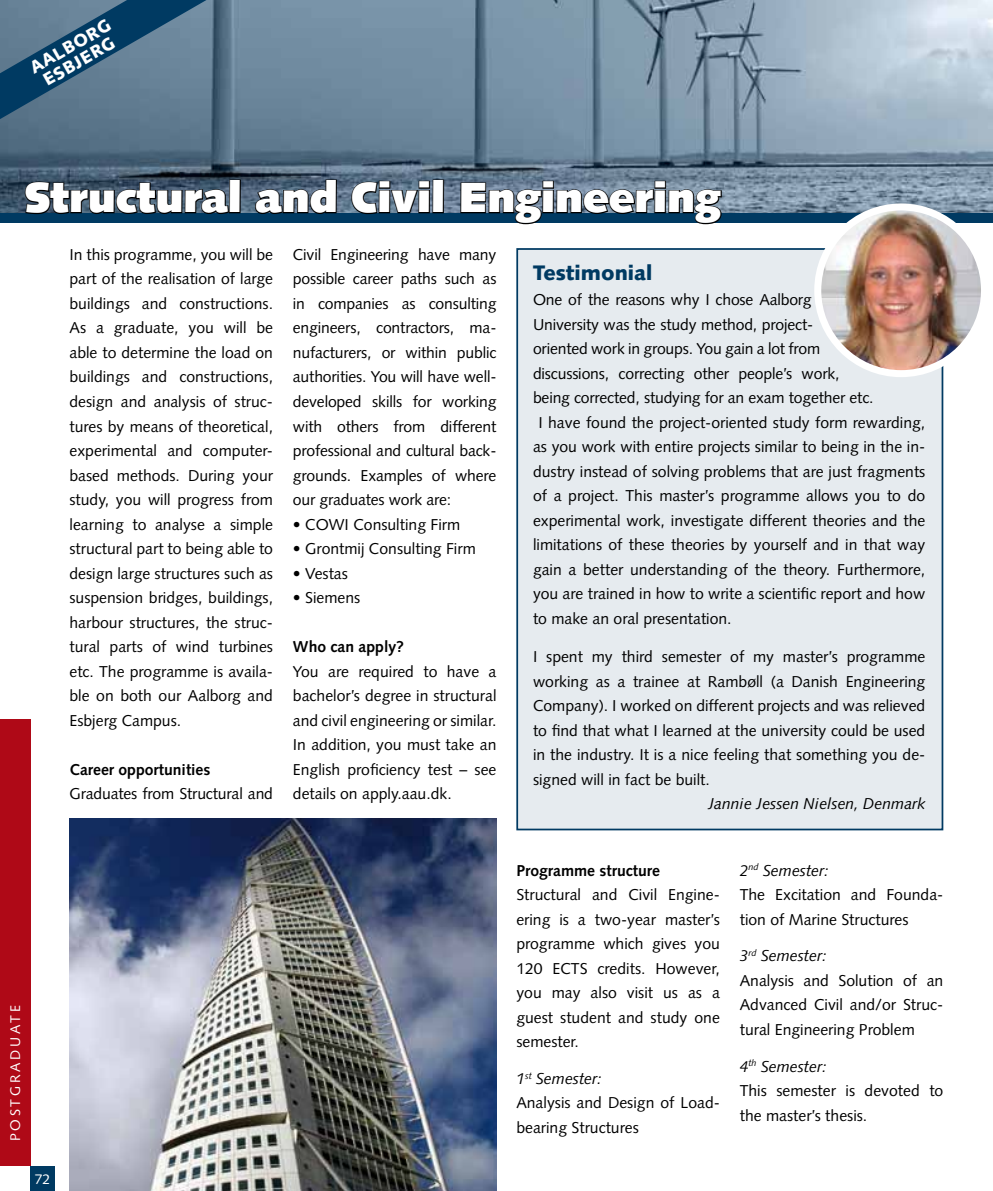
<style>
.page{position:relative;width:993px;height:1191px;background:#fff}
.page>*{position:absolute;margin:0;border:0;box-sizing:border-box;transform-origin:0 0}
.t1{font:900 42px "Syntax LT";color:#fff}
.t2{font:900 21px "Syntax LT";color:#003a62}
.t3{font:900 17.5px/17.5px "Syntax LT";color:#fff;text-align:center}
.t4{font:15.75px/24.5px "Syntax LT";color:#000}
.t5{font:700 15.75px "Syntax LT";color:#000}
.t6{font:italic 15.75px "Syntax LT";color:#000}
.t7{font:14px "Syntax LT";color:#fff}
.s1{font-style:italic}
</style>
<div class="page">
<div style="left:30px;top:1166px;width:25px;height:25px;background:#003a62"></div>
<div style="left:0;top:719px;width:30px;height:447px;background:#af0917"></div>
<img style="left:0;top:0;width:992px;height:213px">
<div style="left:0;top:213px;width:992px;height:10px;background:#003a62"></div>
<svg style="left:24px;top:181px;width:206px;height:34px;background:#304355"></svg>
<div style="left:229px;top:179px;width:12px;height:34px;border:2px solid #000"></div>
<svg style="left:254px;top:179px;width:83px;height:35px;background:#415264"></svg>
<svg style="left:350px;top:180px;width:81px;height:35px;background:#46596b"></svg>
<div style="left:432px;top:179px;width:12px;height:34px;border:2px solid #000"></div>
<svg style="left:459px;top:180px;width:263px;height:45px"></svg>
<div style="left:517px;top:249px;width:425px;height:580px;background:#e6ebef"></div>
<div style="left:516px;top:248px;width:427px;height:582px;border:2px solid #003a62"></div>
<img style="left:817px;top:207px;width:167px;height:167px;border-radius:83px">
<div style="left:814px;top:203px;width:173px;height:174px;border:7px solid #fff;border-radius:50%"></div>
<img style="left:69px;top:819px;width:427px;height:372px">
<svg style="left:0;top:0;width:206px;height:119px;background:#456a85"></svg>
<p class="t3" style="left:27px;top:61px;width:92px;rotate:-30deg">Aa lborg<br>Esbjerg</p>
<h1 class="t1" style="left:25px;top:173px;width:697px">Structural and Civil Engineering</h1>
<p class="t4" style="left:293px;top:242px;width:205px;text-align:justify">Civil Engineering have many possible career paths such as in companies as consulting engineers, contractors, ma&shy;nufacturers, or within public authorities. You will have well&shy;developed skills for working with others from different professional and cultural back&shy;grounds. Examples of where our graduates work are:</p>
<p class="t4" style="left:293px;top:512px;width:169px">• COWI Consulting Firm</p>
<p class="t4" style="left:293px;top:536px;width:184px">• Grontmij Consulting Firm</p>
<p class="t4" style="left:293px;top:561px;width:56px">• Vestas</p>
<p class="t4" style="left:293px;top:585px;width:69px">• Siemens</p>
<p class="t5" style="left:293px;top:637px;width:113px">Who can apply?</p>
<p class="t4" style="left:293px;top:659px;width:205px">You are required to have a bachelor’s degree in structural and civil engineering or similar.<br>In addition, you must take an<br>English proficiency test – see details on apply.aau.dk.</p>
<p class="t4" style="left:69px;top:242px;width:205px">In this programme, you will be part of the realisation of large buildings and constructions.<br>As a graduate, you will be able to determine the load on buildings and constructions, design and analysis of struc&shy;tures by means of theoretical, experimental and computer&shy;based methods. During your study, you will progress from learning to analyse a simple structural part to being able to design large structures such as suspension bridges, buildings, harbour structures, the struc&shy;tural parts of wind turbines etc. The programme is availa&shy;ble on both our Aalborg and<br>Esbjerg Campus.</p>
<p class="t5" style="left:69px;top:760px;width:142px">Career opportunities</p>
<p class="t4" style="left:69px;top:781px;width:205px">Graduates from Structural and</p>
<h2 class="t2" style="left:533px;top:261px;width:121px">Testimonial</h2>
<p class="t4" style="left:533px;top:287px;width:280px">One of the reasons why I chose Aalborg</p>
<p class="t4" style="left:533px;top:312px;width:282px">University was the study method, project-</p>
<p class="t4" style="left:533px;top:336px;width:288px">oriented work in groups. You gain a lot from</p>
<p class="t4" style="left:533px;top:361px;width:308px">discussions, correcting other people’s work,</p>
<p class="t4" style="left:533px;top:385px;width:339px">being corrected, studying for an exam together etc.</p>
<p class="t4" style="left:538px;top:410px;width:388px">I have found the project-oriented study form rewarding,</p>
<p class="t4" style="left:533px;top:434px;width:393px">as you work with entire projects similar to being in the in-</p>
<p class="t4" style="left:533px;top:459px;width:394px">dustry instead of solving problems that are just fragments</p>
<p class="t4" style="left:533px;top:483px;width:393px">of a project. This master’s programme allows you to do</p>
<p class="t4" style="left:533px;top:508px;width:394px">experimental work, investigate different theories and the</p>
<p class="t4" style="left:533px;top:532px;width:394px">limitations of these theories by yourself and in that way</p>
<p class="t4" style="left:533px;top:557px;width:393px">gain a better understanding of the theory. Furthermore,</p>
<p class="t4" style="left:533px;top:581px;width:393px">you are trained in how to write a scientific report and how</p>
<p class="t4" style="left:533px;top:606px;width:197px">to make an oral presentation.</p>
<p class="t4" style="left:533px;top:644px;width:394px;text-align:justify">I spent my third semester of my master’s programme working as a trainee at Rambøll (a Danish Engineering Company). I worked on different projects and was relieved to find that what I learned at the university could be used in the industry. It is a nice feeling that something you de&shy;signed will in fact be built.</p>
<p class="t6" style="left:707px;top:794px;width:219px">Jannie Jessen Nielsen, Denmark</p>
<p class="t7" style="left:7px;top:1141px;width:137px;rotate:-90deg">Postgraduate</p>
<p class="t7" style="left:35px;top:1170px;width:17px">72</p>
<p class="t5" style="left:516px;top:861px;width:145px">Programme structure</p>
<p class="t4" style="left:516px;top:882px;width:205px;text-align:justify">Structural and Civil Engine&shy;ering is a two-year master’s programme which gives you 120 ECTS credits. However, you may also visit us as a guest student and study one semester.</p>
<p class="t4" style="left:516px;top:1066px;width:205px"><span class="s1">1</span><sup>st</sup> <span class="s1">Semester:<br></span>Analysis and Design of Load&shy;bearing Structures</p>
<p class="t4" style="left:739px;top:858px;width:205px"><span class="s1">2</span><sup>nd</sup> <span class="s1">Semester:<br></span>The Excitation and Founda&shy;tion of Marine Structures</p>
<p class="t4" style="left:739px;top:943px;width:205px"><span class="s1">3</span><sup>rd</sup> <span class="s1">Semester:<br></span>Analysis and Solution of an<br>Advanced Civil and/or Struc&shy;tural Engineering Problem</p>
<p class="t4" style="left:739px;top:1054px;width:205px"><span class="s1">4</span><sup>th</sup> <span class="s1">Semester:<br></span>This semester is devoted to the master’s thesis.</p>
</div>
